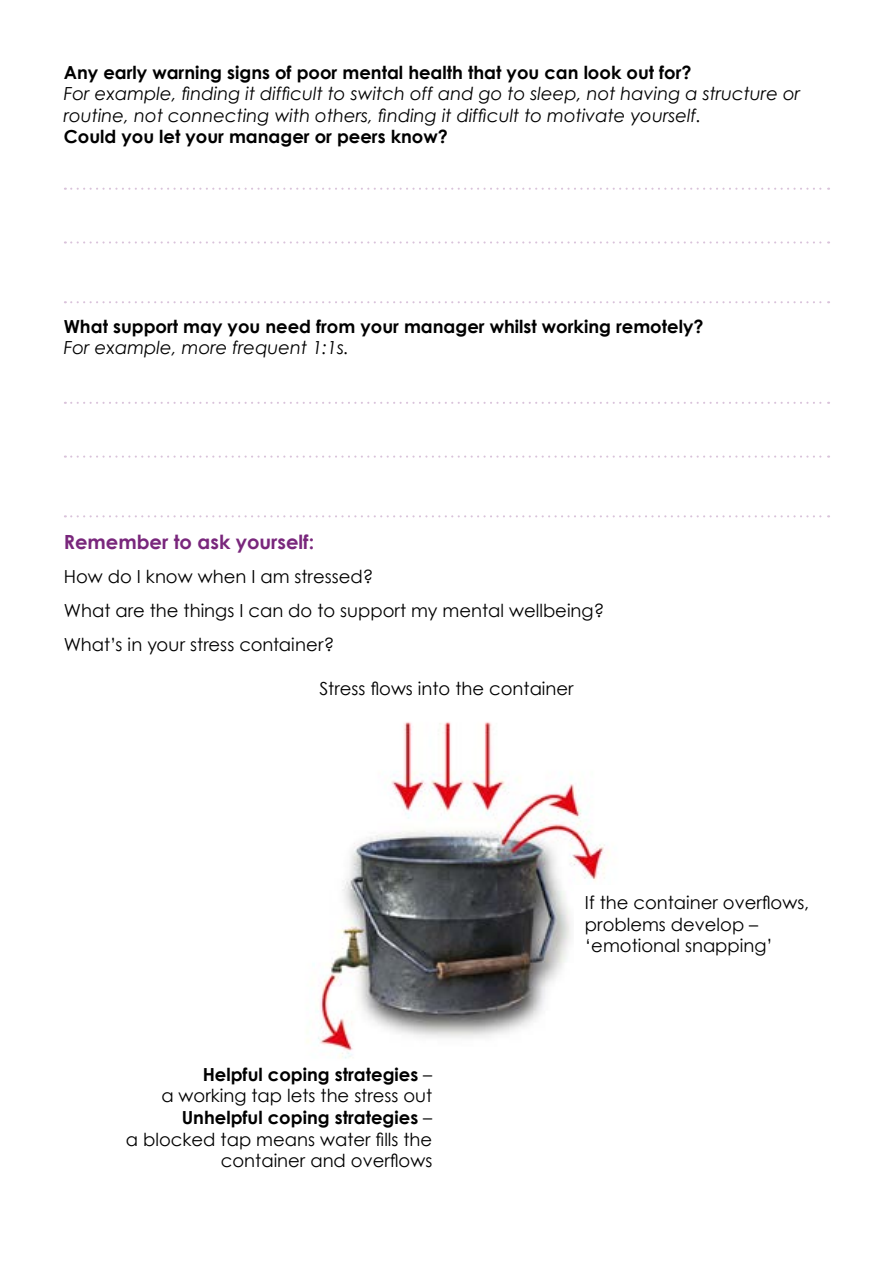
<style>
.page{position:relative;width:893px;height:1263px;background:#fff}
.page>*{position:absolute;margin:0;border:0;box-sizing:border-box;transform-origin:0 0}
.t1{font:700 19.5px "Century Gothic";color:#79277c}
.t2{font:18px/21.6px "Century Gothic";color:#000}
.t3{font:italic 18px/21.6px "Century Gothic";color:#000}
.t4{font:700 18px "Century Gothic";color:#000}
.s1{font-weight:700}
</style>
<div class="page">
<svg style="left:65px;top:188px;width:764px;height:2px"></svg>
<svg style="left:65px;top:241px;width:764px;height:3px"></svg>
<svg style="left:65px;top:301px;width:764px;height:2px"></svg>
<svg style="left:65px;top:402px;width:764px;height:2px"></svg>
<svg style="left:65px;top:455px;width:764px;height:3px"></svg>
<svg style="left:65px;top:515px;width:764px;height:2px"></svg>
<img style="left:306px;top:722px;width:304px;height:337px">
<div style="left:574px;top:885px;width:263px;height:80px;background:#fff"></div>
<p class="t4" style="left:64px;top:58px;width:629px">Any early warning signs of poor mental health that you can look out for?</p>
<p class="t3" style="left:64px;top:83px;width:738px">For example, finding it difficult to switch off and go to sleep, not having a structure or routine, not connecting with others, finding it difficult to motivate yourself.</p>
<p class="t4" style="left:64px;top:123px;width:386px">Could you let your manager or peers know?</p>
<p class="t4" style="left:64px;top:313px;width:641px">What support may you need from your manager whilst working remotely?</p>
<p class="t3" style="left:64px;top:337px;width:287px">For example, more frequent 1:1s.</p>
<p class="t1" style="left:64px;top:527px;width:252px">Remember to ask yourself:</p>
<p class="t2" style="left:64px;top:559px;width:542px;line-height:34.3px">How do I know when I am stressed?<br>What are the things I can do to support my mental wellbeing?<br>What’s in your stress container?</p>
<p class="t2" style="left:319px;top:678px;width:256px">Stress flows into the container</p>
<p class="t2" style="left:126px;top:1063px;width:308px;text-align:right"><span class="s1">Helpful coping strategies</span> –<br>a working tap lets the stress out<br><span class="s1">Unhelpful coping strategies</span> –<br>a blocked tap means water fills the container and overflows</p>
<p class="t2" style="left:585px;top:891px;width:226px">If the container overflows, problems develop – ‘emotional snapping’</p>
</div>
